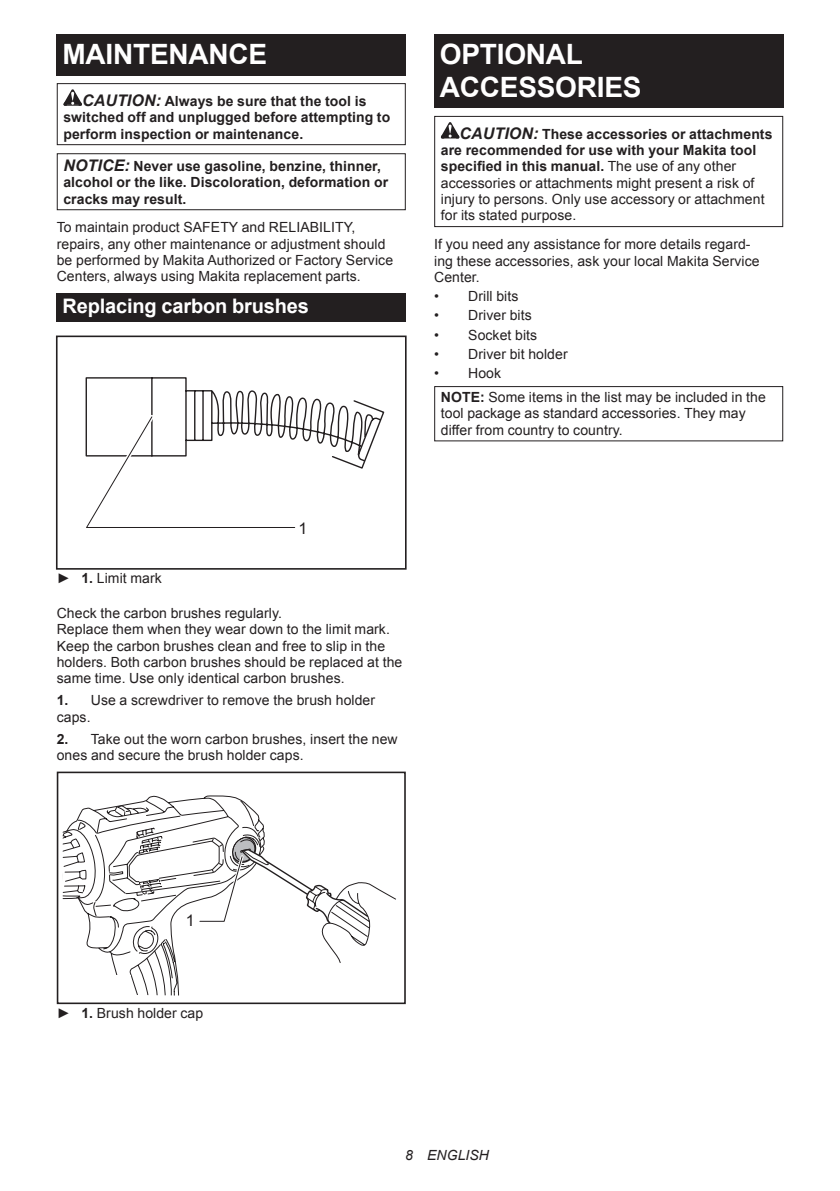
<style>
.page{position:relative;width:840px;height:1191px;background:#fff}
.page>*{position:absolute;margin:0;border:0;box-sizing:border-box;transform-origin:0 0}
.t1{font:700 28px/32.8px "Arial";letter-spacing:-.01em;color:#fff}
.t2{font:700 20px "Arial";letter-spacing:-.01em;color:#fff}
.t3{font:16px "Arial";color:#231f20}
.t4{font:14px/16.4px "Arial";letter-spacing:.005em;color:#231f20}
.t5{font:700 14px/16.4px "Arial";letter-spacing:.005em;color:#231f20}
.t6{font:italic 14px "Arial";letter-spacing:.005em;color:#231f20}
.s1{font-style:italic;font-size:16px}
.s2{font-weight:700;font-style:italic;font-size:16px}
.s3{font-weight:700}
</style>
<div class="page">
<div style="left:57px;top:34px;width:348px;height:41px;background:#231f20"></div>
<svg style="left:63px;top:89px;width:19px;height:17px"></svg>
<div style="left:57px;top:83px;width:348px;height:62px;border:1px solid #231f20"></div>
<div style="left:57px;top:153px;width:348px;height:57px;border:1px solid #231f20"></div>
<div style="left:57px;top:293px;width:348px;height:28px;background:#231f20"></div>
<div style="left:56px;top:335px;width:350px;height:234px;border:2px solid #231f20"></div>
<svg style="left:85px;top:335px;width:300px;height:234px"></svg>
<svg style="left:85px;top:411px;width:210px;height:122px"></svg>
<div style="left:57px;top:771px;width:348px;height:233px;border:2px solid #231f20"></div>
<svg style="left:63px;top:795px;width:333px;height:201px"></svg>
<div style="left:434px;top:34px;width:348px;height:74px;background:#231f20"></div>
<svg style="left:440px;top:122px;width:19px;height:16px"></svg>
<div style="left:434px;top:116px;width:348px;height:111px;border:1px solid #231f20"></div>
<div style="left:434px;top:386px;width:348px;height:55px;border:1px solid #231f20"></div>
<h1 class="t1" style="left:62px;top:38px;width:206px">MAINTENANCE</h1>
<p class="t5" style="left:63px;top:93px;width:328px;text-indent:19px"><span class="s1">CAUTION:</span> Always be sure that the tool is switched off and unplugged before attempting to perform inspection or maintenance.</p>
<p class="t5" style="left:63px;top:158px;width:326px"><span class="s1">NOTICE:</span> Never use gasoline, benzine, thinner, alcohol or the like. Discoloration, deformation or cracks may result.</p>
<p class="t4" style="left:57px;top:219px;width:338px">To maintain product SAFETY and RELIABILITY, repairs, any other maintenance or adjustment should be performed by Makita Authorized or Factory Service Centers, always using Makita replacement parts.</p>
<h2 class="t2" style="left:62px;top:292px;width:248px">Replacing carbon brushes</h2>
<h1 class="t1" style="left:439px;top:38px;width:203px">OPTIONAL<br>ACCESSORIES</h1>
<p class="t4" style="left:440px;top:125px;width:333px;text-indent:19px"><span class="s2">CAUTION:</span> <span class="s3">These accessories or attachments are recommended for use with your Makita tool specified in this manual.</span> The use of any other accessories or attachments might present a risk of injury to persons. Only use accessory or attachment for its stated purpose.</p>
<p class="t4" style="left:434px;top:236px;width:327px">If you need any assistance for more details regard&shy;ing these accessories, ask your local Makita Service<br>Center.</p>
<p class="t4" style="left:434px;top:288px;width:86px">• Drill bits</p>
<p class="t4" style="left:434px;top:307px;width:99px">• Driver bits</p>
<p class="t4" style="left:434px;top:326px;width:104px">• Socket bits</p>
<p class="t4" style="left:434px;top:346px;width:135px">• Driver bit holder</p>
<p class="t4" style="left:440px;top:361px;width:326px;line-height:23.8px;text-indent:-7px">• Hook<br><span class="s3">NOTE:</span> Some items in the list may be included in the</p>
<p class="t4" style="left:440px;top:405px;width:306px">tool package as standard accessories. They may differ from country to country.</p>
<p class="t3" style="left:298px;top:517px;width:10px">1</p>
<p class="t4" style="left:57px;top:570px;width:106px">► <span class="s3">1.</span> Limit mark</p>
<p class="t4" style="left:57px;top:605px;width:347px">Check the carbon brushes regularly.<br>Replace them when they wear down to the limit mark.<br>Keep the carbon brushes clean and free to slip in the holders. Both carbon brushes should be replaced at the same time. Use only identical carbon brushes.</p>
<p class="t4" style="left:57px;top:692px;width:320px"><span class="s3">1.</span> Use a screwdriver to remove the brush holder caps.</p>
<p class="t4" style="left:57px;top:731px;width:342px"><span class="s3">2.</span> Take out the worn carbon brushes, insert the new ones and secure the brush holder caps.</p>
<p class="t3" style="left:186px;top:909px;width:10px">1</p>
<p class="t4" style="left:57px;top:1004px;width:148px">► <span class="s3">1.</span> Brush holder cap</p>
<p class="t6" style="left:405px;top:1146px;width:85px">8 ENGLISH</p>
</div>
